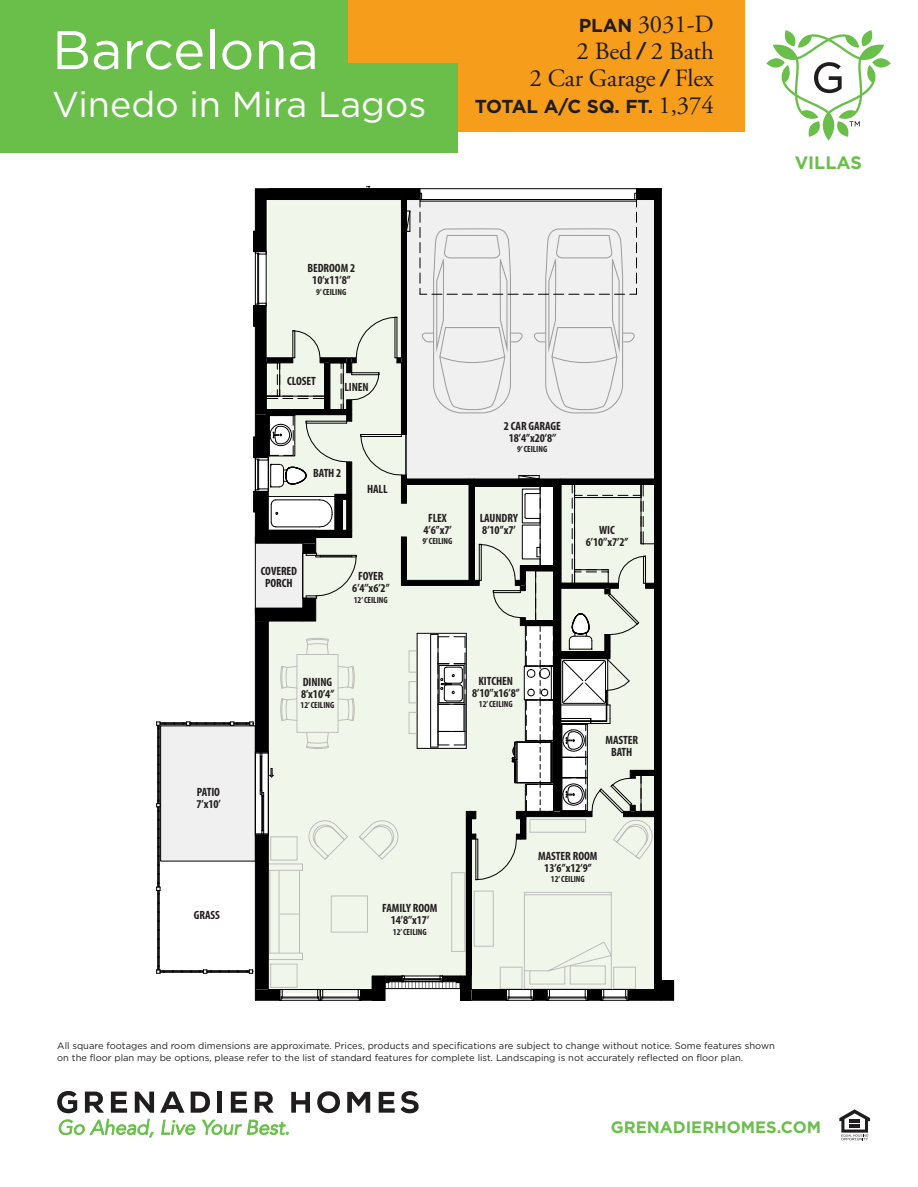
<style>
.page{position:relative;width:918px;height:1187px;background:#fff}
.page>*{position:absolute;margin:0;border:0;box-sizing:border-box;transform-origin:0 0}
.t1{font:54px "Gotham";color:#fff}
.t2{font:36px "Gotham";color:#fff}
.t3{font:24.75px/27px "Adobe Garamond";letter-spacing:-.005em;color:#201d1e;text-align:right}
.t4{font:700 18.75px "Gotham";letter-spacing:-.02em;color:#201d1e}
.t5{font:700 18px "Gotham";color:#6abf4b}
.t6{font:700 16.5px "Gotham";color:#6abf4b}
.t7{font:700 condensed 12px/12px "Myriad Pro";letter-spacing:-.005em;color:#231f20;text-align:center}
.t8{font:9.3px/12px "Gotham";color:#231f20}
.t9{font:700 condensed 9px "Myriad Pro";letter-spacing:-.005em;color:#231f20}
.s1{font-family:"Gotham";font-weight:700;font-size:18.75px}
.s2{font-family:"Adobe Garamond";font-weight:400;font-size:24.75px}
</style>
<div class="page">
<div style="left:236px;top:0;width:508px;height:132px;background:#f79d1c"></div>
<div style="left:0;top:63px;width:457px;height:90px;background:#6abf4b"></div>
<svg style="left:160px;top:1091px;width:24px;height:21px"></svg>
<svg style="left:191px;top:1091px;width:19px;height:21px"></svg>
<div style="left:217px;top:1091px;width:5px;height:21px;background:#201d1e"></div>
<svg style="left:231px;top:1091px;width:16px;height:21px"></svg>
<svg style="left:255px;top:1091px;width:18px;height:21px"></svg>
<svg style="left:57px;top:1090px;width:97px;height:48px"></svg>
<svg style="left:161px;top:1119px;width:34px;height:16px"></svg>
<svg style="left:202px;top:1119px;width:87px;height:16px"></svg>
<svg style="left:291px;top:1091px;width:19px;height:21px"></svg>
<svg style="left:317px;top:1091px;width:23px;height:22px"></svg>
<svg style="left:347px;top:1091px;width:23px;height:21px"></svg>
<svg style="left:378px;top:1091px;width:16px;height:21px"></svg>
<svg style="left:400px;top:1091px;width:18px;height:22px"></svg>
<div style="left:0;top:0;width:347px;height:100px;background:#6abf4b"></div>
<svg style="left:839px;top:1109px;width:30px;height:31px"></svg>
<svg style="left:766px;top:30px;width:124px;height:110px"></svg>
<svg style="left:156px;top:186px;width:518px;height:815px"></svg>
<div style="left:408px;top:712px;width:8px;height:22px;border:1px solid #bebdbd"></div>
<div style="left:408px;top:681px;width:8px;height:22px;border:1px solid #bebdbd"></div>
<div style="left:408px;top:650px;width:8px;height:22px;border:1px solid #bebdbd"></div>
<h1 class="t1" style="left:52px;top:20px;width:268px">Barcelona</h1>
<h2 class="t2" style="left:52px;top:84px;width:375px">Vinedo in Mira Lagos</h2>
<h3 class="t3" style="left:529px;top:11px;width:186px"><span class="s1">PLAN</span> 3031-D<br>2 Bed <span class="s1">/</span> 2 Bath<br>2 Car Garage <span class="s1">/</span> Flex</h3>
<h3 class="t4" style="left:474px;top:94px;width:240px">TOTAL A/C SQ. FT. <span class="s2">1,374</span></h3>
<p class="t7" style="left:196px;top:786px;width:26px;text-align:left">PATIO<br>7’x10’</p>
<p class="t7" style="left:194px;top:908px;width:28px">GRASS</p>
<p class="t7" style="left:307px;top:262px;width:49px">BEDROOM 2<br>10’x11’8’’</p>
<p class="t9" style="left:316px;top:286px;width:32px">9’ CEILING</p>
<p class="t7" style="left:287px;top:375px;width:30px">CLOSET</p>
<p class="t7" style="left:344px;top:381px;width:26px">LINEN</p>
<p class="t7" style="left:313px;top:467px;width:30px">BATH 2</p>
<p class="t7" style="left:367px;top:482px;width:22px">HALL</p>
<p class="t7" style="left:261px;top:565px;width:38px">COVERED<br>PORCH</p>
<p class="t7" style="left:352px;top:570px;width:39px">FOYER<br>6’4’’x6’2’’</p>
<p class="t9" style="left:354px;top:594px;width:35px">12’ CEILING</p>
<p class="t7" style="left:301px;top:675px;width:35px;text-align:left">DINING<br>8’x10’4’’</p>
<p class="t9" style="left:300px;top:699px;width:35px">12’ CEILING</p>
<p class="t7" style="left:423px;top:511px;width:30px">FLEX<br>4’6’’x7’</p>
<p class="t9" style="left:422px;top:535px;width:32px">9’ CEILING</p>
<p class="t7" style="left:504px;top:419px;width:58px">2 CAR GARAGE<br>18’4’’x20’8’’</p>
<p class="t9" style="left:517px;top:443px;width:32px">9’ CEILING</p>
<p class="t7" style="left:479px;top:511px;width:40px;text-align:left">LAUNDRY<br>8’10’’x7’</p>
<p class="t7" style="left:586px;top:524px;width:44px">WIC<br>6’10’’x7’2’’</p>
<p class="t7" style="left:472px;top:674px;width:49px">KITCHEN<br>8’10’’x16’8’’</p>
<p class="t9" style="left:479px;top:698px;width:35px">12’ CEILING</p>
<p class="t7" style="left:605px;top:733px;width:34px">MASTER<br>BATH</p>
<p class="t7" style="left:382px;top:901px;width:57px">FAMILY ROOM<br>14’8’’x17’</p>
<p class="t9" style="left:393px;top:926px;width:35px">12’ CEILING</p>
<p class="t7" style="left:538px;top:849px;width:61px">MASTER ROOM<br>13’6’’x12’9’’</p>
<p class="t9" style="left:551px;top:873px;width:35px">12’ CEILING</p>
<h3 class="t5" style="left:794px;top:151px;width:69px">VILLAS</h3>
<p class="t8" style="left:57px;top:1039px;width:719px">All square footages and room dimensions are approximate. Prices, products and specifications are subject to change without notice. Some features shown on the floor plan may be options, please refer to the list of standard features for complete list. Landscaping is not accurately reflected on floor plan.</p>
<h3 class="t6" style="left:610px;top:1115px;width:212px">GRENADIERHOMES.COM</h3>
</div>
